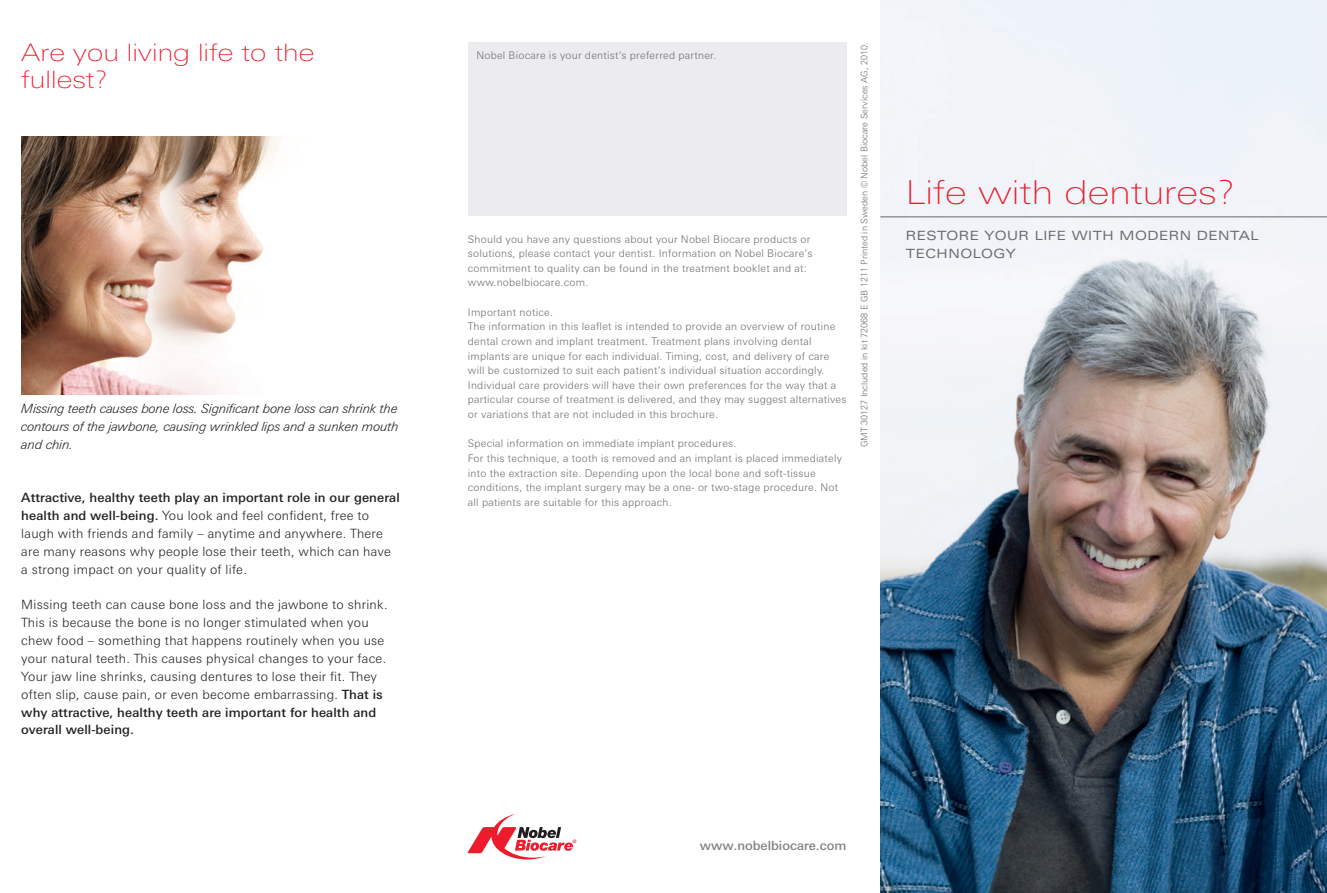
<style>
.page{position:relative;width:1327px;height:893px;background:#fff}
.page>*{position:absolute;margin:0;border:0;box-sizing:border-box;transform-origin:0 0}
.t1{font:100 33px "LT Univers Extd";color:#ee1b2d}
.t2{font:100 24px "LT Univers Extd";color:#ee1b2d}
.t3{font:300 12.75px/17.9px "LT Univers Basic";letter-spacing:.02em;color:#231f20}
.t4{font:italic 300 12.75px/17.9px "LT Univers Basic";color:#231f20;text-align:justify}
.t5{font:12.75px/18px "LT Univers Extd";letter-spacing:.04em;color:#6c6d70}
.t6{font:500 12.75px "LT Univers Basic";color:#808285}
.t7{font:300 10.5px/14.7px "LT Univers Basic";letter-spacing:.025em;color:#6c6d70}
.t8{font:300 9px "LT Univers Basic";color:#6c6d70}
.s1{font-weight:500}
</style>
<div class="page">
<svg style="left:468px;top:814px;width:108px;height:45px"></svg>
<div style="left:468px;top:43px;width:378px;height:173px;background:#ececee"></div>
<img style="left:21px;top:136px;width:257px;height:259px">
<img style="left:880px;top:0;width:447px;height:893px">
<hr style="left:880px;top:216px;width:447px;height:1px;background:#6c6d70">
<h2 class="t2" style="left:21px;top:44px;width:295px">Are you living life to the</h2>
<p class="t7" style="left:476px;top:49px;width:241px">Nobel Biocare is your dentist’s preferred partner.</p>
<h2 class="t2" style="left:21px;top:71px;width:88px">fullest?</h2>
<p class="t4" style="left:21px;top:401px;width:379px">Missing teeth causes bone loss. Significant bone loss can shrink the contours of the jawbone, causing wrinkled lips and a sunken mouth and chin.</p>
<p class="t3" style="left:21px;top:490px;width:380px"><span class="s1">Attractive, healthy teeth play an important role in our general health and well-being.</span> You look and feel confident, free to laugh with friends and family – anytime and anywhere. There are many reasons why people lose their teeth, which can have a strong impact on your quality of life.</p>
<p class="t3" style="left:21px;top:597px;width:368px">Missing teeth can cause bone loss and the jawbone to shrink.<br>This is because the bone is no longer stimulated when you chew food – something that happens routinely when you use your natural teeth. This causes physical changes to your face.<br>Your jaw line shrinks, causing dentures to lose their fit. They often slip, cause pain, or even become embarrassing. <span class="s1">That is why attractive, healthy teeth are important for health and overall well-being.</span></p>
<p class="t7" style="left:468px;top:233px;width:346px">Should you have any questions about your Nobel Biocare products or solutions, please contact your dentist. Information on Nobel Biocare’s commitment to quality can be found in the treatment booklet and at: www.nobelbiocare.com.</p>
<p class="t7" style="left:468px;top:306px;width:380px">Important notice.<br>The information in this leaflet is intended to provide an overview of routine dental crown and implant treatment. Treatment plans involving dental implants are unique for each individual. Timing, cost, and delivery of care will be customized to suit each patient’s individual situation accordingly.<br>Individual care providers will have their own preferences for the way that a particular course of treatment is delivered, and they may suggest alternatives or variations that are not included in this brochure.</p>
<p class="t7" style="left:468px;top:437px;width:376px">Special information on immediate implant procedures.<br>For this technique, a tooth is removed and an implant is placed immediately into the extraction site. Depending upon the local bone and soft-tissue conditions, the implant surgery may be a one- or two-stage procedure. Not all patients are suitable for this approach.</p>
<p class="t8" style="left:861px;top:447px;width:406px;rotate:-90deg">GMT 30127 Included in kit 72068 E GB 1211 Printed in Sweden © Nobel Biocare Services AG, 2010.</p>
<h1 class="t1" style="left:906px;top:181px;width:331px">Life with dentures?</h1>
<p class="t5" style="left:906px;top:227px;width:354px">RESTORE YOUR LIFE WITH MODERN DENTAL<br>TECHNOLOGY</p>
<p class="t6" style="left:700px;top:840px;width:148px">www.nobelbiocare.com</p>
</div>
